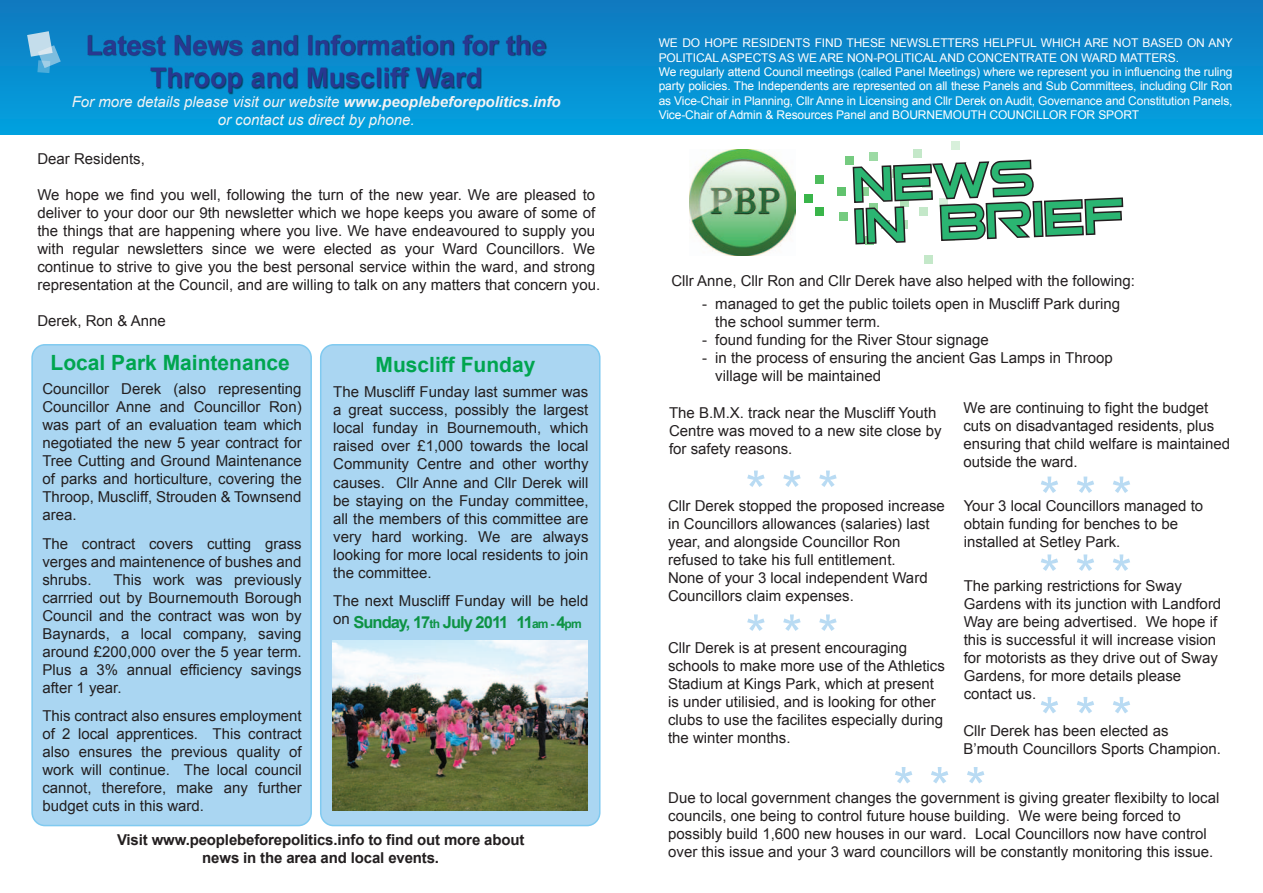
<style>
.page{position:relative;width:1263px;height:893px;background:#fff}
.page>*{position:absolute;margin:0;border:0;box-sizing:border-box;transform-origin:0 0}
.t1{font:54px "Arial";color:#b9dbf3}
.t2{font:700 27px/32.4px "Arial";color:#283890;text-align:center}
.t3{font:700 21px "Arial";color:#00a54f}
.t4{font:700 16.5px "Arial";letter-spacing:-.06em;color:#0d9344}
.t5{font:15px/18px "Arial";color:#231f20}
.t6{font:italic 15px/18px "Arial";color:#f2f3f4;text-align:center}
.t7{font:700 15px/18px "Arial";letter-spacing:-.01em;color:#231f20;text-align:center}
.t8{font:12px/14.4px "Arial";letter-spacing:-.01em;color:#fff}
.t9{font:700 12px "Arial";color:#0d9344}
.s1{font-weight:700}
.s2{font-size:12px}
.s3{font-size:16.5px}
</style>
<div class="page">
<div style="left:32px;top:345px;width:279px;height:481px;background:#aad6f2;border-radius:13px"></div>
<div style="left:31px;top:344px;width:281px;height:482px;border:2px solid #80caf0;border-radius:13px"></div>
<div style="left:321px;top:345px;width:279px;height:480px;background:#aad6f2;border-radius:13px"></div>
<div style="left:320px;top:344px;width:280px;height:482px;border:2px solid #80caf0;border-radius:13px"></div>
<div style="left:0;top:0;width:1263px;height:134px;background:linear-gradient(to bottom,#1078be,#01a1df)"></div>
<img style="left:85px;top:31px;width:463px;height:68px">
<svg style="left:27px;top:31px;width:34px;height:42px"></svg>
<img style="left:333px;top:641px;width:255px;height:170px">
<div style="left:815px;top:175px;width:9px;height:9px;background:#4ebc5c"></div>
<div style="left:845px;top:156px;width:9px;height:9px;background:#75cb80"></div>
<div style="left:869px;top:152px;width:8px;height:8px;background:#9cdaa4"></div>
<div style="left:837px;top:187px;width:8px;height:8px;background:#61c36e"></div>
<div style="left:815px;top:208px;width:9px;height:8px;background:#3ab54a"></div>
<div style="left:924px;top:255px;width:8px;height:9px;background:#c4e8c9"></div>
<div style="left:839px;top:212px;width:9px;height:8px;background:#75cb80"></div>
<div style="left:951px;top:141px;width:8px;height:9px;background:#d8f0db"></div>
<div style="left:913px;top:150px;width:9px;height:8px;background:#c4e8c9"></div>
<div style="left:804px;top:194px;width:8px;height:9px;background:#3ab54a"></div>
<svg style="left:852px;top:159px;width:272px;height:86px"></svg>
<img style="left:689px;top:150px;width:107px;height:106px">
<h2 class="t2" style="left:86px;top:30px;width:462px">Latest News and Information for the<br>Throop and Muscliff Ward</h2>
<p class="t6" style="left:72px;top:93px;width:490px">For more details please visit our website <span class="s1">www.peoplebeforepolitics.info </span>or contact us direct by phone.</p>
<p class="t5" style="left:37px;top:150px;width:109px">Dear Residents,</p>
<p class="t5" style="left:37px;top:186px;width:564px">We hope we find you well, following the turn of the new year. We are pleased to deliver to your door our 9th newsletter which we hope keeps you aware of some of the things that are happening where you live. We have endeavoured to supply you with regular newsletters since we were elected as your Ward Councillors. We continue to strive to give you the best personal service within the ward, and strong representation at the Council, and are willing to talk on any matters that concern you.</p>
<p class="t5" style="left:37px;top:312px;width:130px">Derek, Ron &amp; Anne</p>
<h3 class="t3" style="left:51px;top:349px;width:241px">Local Park Maintenance</h3>
<p class="t5" style="left:42px;top:380px;width:261px;text-align:justify">Councillor Derek (also representing Councillor Anne and Councillor Ron) was part of an evaluation team which negotiated the new 5 year contract for Tree Cutting and Ground Maintenance of parks and horticulture, covering the Throop, Muscliff, Strouden &amp; Townsend area.</p>
<p class="t5" style="left:42px;top:534px;width:261px;text-align:justify">The contract covers cutting grass verges and maintenence of bushes and shrubs.</p>
<p class="t5" style="left:42px;top:570px;width:261px;text-align:justify;text-indent:71px">This work was previously carrried out by Bournemouth Borough Council and the contract was won by Baynards, a local company, saving around £200,000 over the 5 year term.<br>Plus a 3% annual efficiency savings after 1 year.</p>
<p class="t5" style="left:42px;top:707px;width:261px;text-align:justify">This contract also ensures employment of 2 local apprentices. This contract also ensures the previous quality of work will continue. The local council cannot, therefore, make any further budget cuts in this ward.</p>
<h3 class="t3" style="left:375px;top:350px;width:161px">Muscliff Funday</h3>
<p class="t5" style="left:333px;top:383px;width:257px;text-align:justify">The Muscliff Funday last summer was a great success, possibly the largest local funday in Bournemouth, which raised over £1,000 towards the local Community Centre and other worthy causes. Cllr Anne and Cllr Derek will be staying on the Funday committee, all the members of this committee are very hard working. We are always looking for more local residents to join the committee.</p>
<p class="t5" style="left:333px;top:592px;width:257px">The next Muscliff Funday will be held on</p>
<p class="t4" style="left:353px;top:611px;width:156px">Sunday, 17<span class="s2">th</span> July 2011</p>
<p class="t9" style="left:516px;top:616px;width:67px"><span class="s3">11</span>am - <span class="s3">4</span>pm</p>
<p class="t7" style="left:117px;top:832px;width:409px">Visit www.peoplebeforepolitics.info to find out more about news in the area and local events.</p>
<p class="t8" style="left:659px;top:36px;width:576px">WE DO HOPE RESIDENTS FIND THESE NEWSLETTERS HELPFUL WHICH ARE NOT BASED ON ANY POLITICAL ASPECTS AS WE ARE NON-POLITICAL AND CONCENTRATE ON WARD MATTERS.<br>We regularly attend Council meetings (called Panel Meetings) where we represent you in influencing the ruling party policies. The Independents are represented on all these Panels and Sub Committees, including Cllr Ron as Vice-Chair in Planning, Cllr Anne in Licensing and Cllr Derek on Audit, Governance and Constitution Panels, Vice-Chair of Admin &amp; Resources Panel and BOURNEMOUTH COUNCILLOR FOR SPORT</p>
<p class="t5" style="left:702px;top:270px;width:434px;line-height:22.8px;text-indent:-31px">Cllr Anne, Cllr Ron and Cllr Derek have also helped with the following: -</p>
<p class="t5" style="left:702px;top:331px;width:6px">- -</p>
<p class="t5" style="left:715px;top:295px;width:406px">managed to get the public toilets open in Muscliff Park during the school summer term.<br>found funding for the River Stour signage<br>in the process of ensuring the ancient Gas Lamps in Throop village will be maintained</p>
<p class="t5" style="left:669px;top:404px;width:274px">The B.M.X. track near the Muscliff Youth<br>Centre was moved to a new site close by for safety reasons.</p>
<h1 class="t1" style="left:745px;top:456px;width:95px">* * *</h1>
<p class="t5" style="left:668px;top:496px;width:278px">Cllr Derek stopped the proposed increase in Councillors allowances (salaries) last year, and alongside Councillor Ron refused to take his full entitlement.<br>None of your 3 local independent Ward Councillors claim expenses.</p>
<p class="t5" style="left:668px;top:639px;width:278px">Cllr Derek is at present encouraging schools to make more use of the Athletics Stadium at Kings Park, which at present is under utilisied, and is looking for other clubs to use the facilites especially during the winter months.</p>
<h1 class="t1" style="left:745px;top:599px;width:95px">* * *</h1>
<p class="t5" style="left:963px;top:399px;width:268px">We are continuing to fight the budget cuts on disadvantaged residents, plus ensuring that child welfare is maintained outside the ward.</p>
<h1 class="t1" style="left:1039px;top:462px;width:95px">* * *</h1>
<p class="t5" style="left:964px;top:496px;width:241px">Your 3 local Councillors managed to obtain funding for benches to be installed at Setley Park.</p>
<h1 class="t1" style="left:1039px;top:539px;width:95px">* * *</h1>
<p class="t5" style="left:964px;top:576px;width:259px">The parking restrictions for Sway Gardens with its junction with Landford Way are being advertised. We hope if this is successful it will increase vision for motorists as they drive out of Sway Gardens, for more details please contact us.</p>
<h1 class="t1" style="left:1039px;top:682px;width:95px">* * *</h1>
<p class="t5" style="left:963px;top:722px;width:259px">Cllr Derek has been elected as<br>B’mouth Councillors Sports Champion.</p>
<h1 class="t1" style="left:893px;top:752px;width:95px">* * *</h1>
<p class="t5" style="left:668px;top:789px;width:553px">Due to local government changes the government is giving greater flexibilty to local councils, one being to control future house building. We were being forced to possibly build 1,600 new houses in our ward. Local Councillors now have control over this issue and your 3 ward councillors will be constantly monitoring this issue.</p>
</div>
